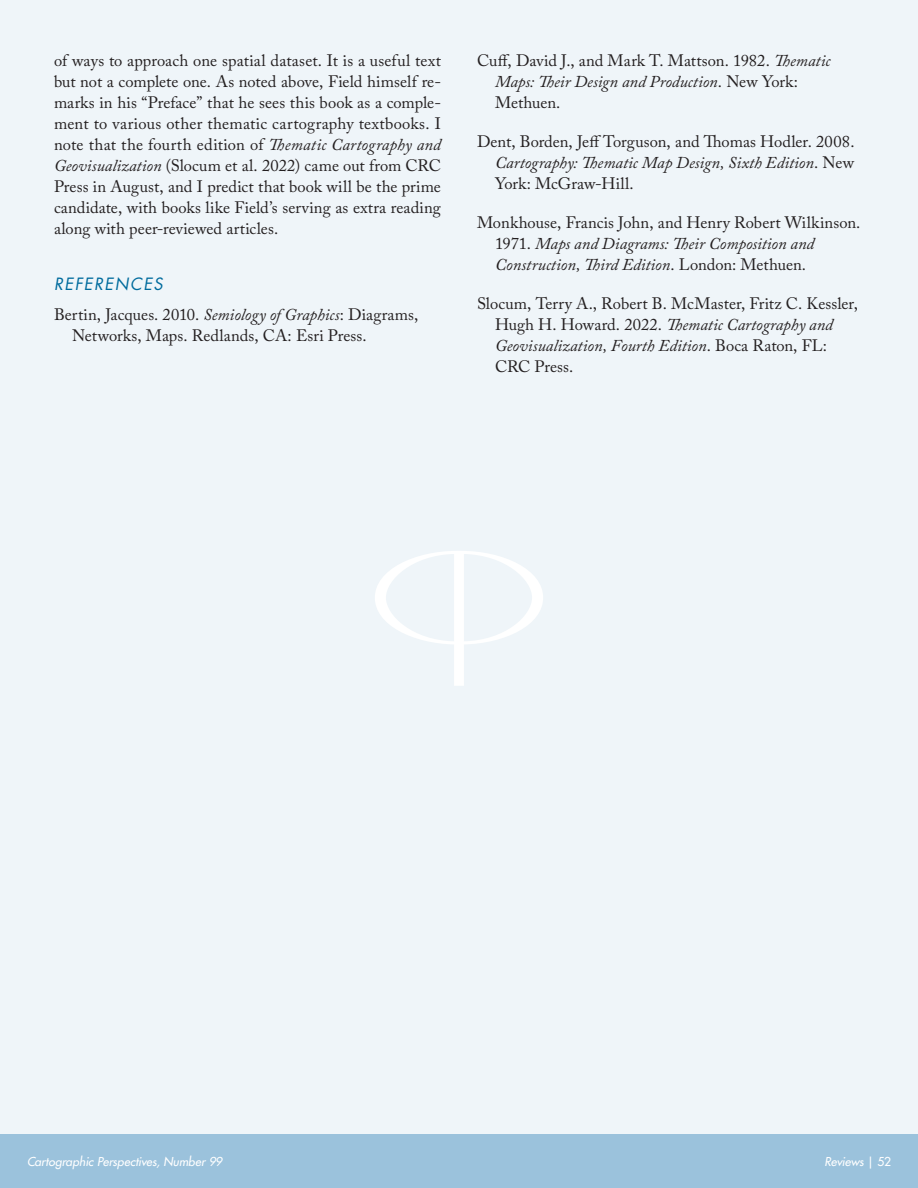
<style>
.page{position:relative;width:918px;height:1188px;background:#fff}
.page>*{position:absolute;margin:0;border:0;box-sizing:border-box;transform-origin:0 0}
.References{font:16.5px/21px "Adobe Caslon Pro";letter-spacing:-.005em;color:#231f20}
.Main_Body_Text{font:16.5px/21px "Adobe Caslon Pro";letter-spacing:.01em;color:#231f20;text-align:justify}
.Lesser_Header{font:italic 16.5px "Futura Std";letter-spacing:.085em;color:#006b9d}
.t1{font:italic 500 12px "Futura Std";color:#fff}
.s1{font-style:italic}
.s2{font-style:normal}
</style>
<div class="page">
<div style="left:0;top:1134px;width:918px;height:54px;background:#9bc2dc"></div>
<div style="left:0;top:0;width:918px;height:1134px;background:#eff5f9"></div>
<svg style="left:375px;top:551px;width:168px;height:135px"></svg>
<p class="Main_Body_Text" style="left:54px;top:50px;width:389px">of ways to approach one spatial dataset. It is a useful text but not a complete one. As noted above, Field himself re&shy;marks in his “Preface” that he sees this book as a comple&shy;ment to various other thematic cartography textbooks. I note that the fourth edition of <span class="s1">Thematic Cartography and Geovisualization</span> (Slocum et al. 2022) came out from CRC Press in August, and I predict that book will be the prime candidate, with books like Field’s serving as extra reading along with peer-reviewed articles.</p>
<p class="Lesser_Header" style="left:54px;top:273px;width:110px">REFERENCES</p>
<p class="References" style="left:72px;top:303px;width:348px;text-indent:-18px">Bertin, Jacques. 2010. <span class="s1">Semiology of Graphics</span>: Diagrams,<br>Networks, Maps. Redlands, CA: Esri Press.</p>
<p class="References" style="left:495px;top:50px;width:337px;text-indent:-18px">Cuff, David J., and Mark T. Mattson. 1982. <span class="s1">Thematic<br>Maps: Their Design and Production</span>. New York:<br>Methuen.</p>
<p class="References" style="left:495px;top:131px;width:361px;text-align:justify;text-indent:-18px">Dent, Borden, Jeff Torguson, and Thomas Hodler. 2008.<br><span class="s1">Cartography: Thematic Map Design, Sixth Edition</span>. New York: McGraw-Hill.</p>
<p class="References" style="left:495px;top:212px;width:367px;text-indent:-18px">Monkhouse, Francis John, and Henry Robert Wilkinson.<br>1971. <span class="s1">Maps and Diagrams: Their Composition and<br>Construction, Third Edition</span>. London: Methuen.</p>
<p class="References" style="left:495px;top:293px;width:364px;text-indent:-18px">Slocum, Terry A., Robert B. McMaster, Fritz C. Kessler, Hugh H. Howard. 2022. <span class="s1">Thematic Cartography and Geovisualization, Fourth Edition</span>. Boca Raton, FL:<br>CRC Press.</p>
<p class="t1" style="left:27px;top:1154px;width:197px">Cartographic Perspectives, Number 99</p>
<p class="t1" style="left:825px;top:1154px;width:68px">Reviews <span class="s2">| 52</span></p>
</div>
